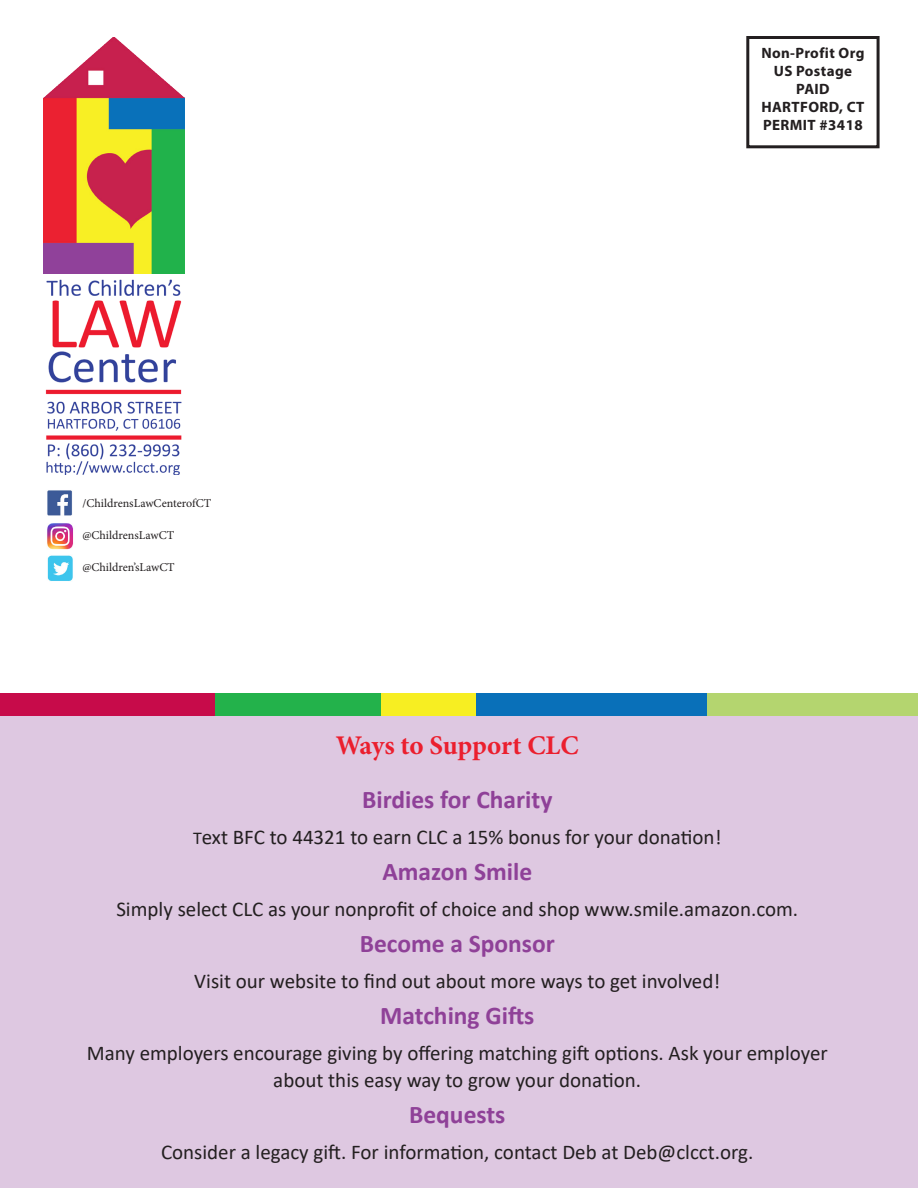
<style>
.page{position:relative;width:918px;height:1188px;background:#fff}
.page>*{position:absolute;margin:0;border:0;box-sizing:border-box;transform-origin:0 0}
.TOC_Head{font:700 27px "Minion Pro";letter-spacing:-.005em;color:#eb1f2e}
.TOC_Head-2{font:700 25.5px "Calibri";color:#8f4198}
.TOC_Head-3{font:21px/27px "Calibri";color:#231f20;text-align:center}
.TOC_Head-4{font:700 15px "Myriad Pro";letter-spacing:.025em;color:#231f20}
.t1{font:12px "Minion Pro";color:#231f20}
.s1{font-size:18px}
</style>
<div class="page">
<div style="left:0;top:716px;width:918px;height:472px;background:#dec8e1"></div>
<div style="left:0;top:694px;width:366px;height:22px;background:#c70b4a"></div>
<div style="left:216px;top:694px;width:216px;height:22px;background:#23b24b"></div>
<div style="left:381px;top:694px;width:95px;height:22px;background:#f7ee22"></div>
<div style="left:596px;top:694px;width:322px;height:22px;background:#b4d56f"></div>
<div style="left:476px;top:694px;width:231px;height:22px;background:#0970b9"></div>
<div style="left:746px;top:36px;width:134px;height:112px;border:3px solid #231f20"></div>
<img style="left:45px;top:279px;width:137px;height:195px">
<img style="left:47px;top:490px;width:26px;height:91px">
<img style="left:44px;top:38px;width:141px;height:235px">
<p class="t1" style="left:82px;top:495px;width:130px">/ChildrensLawCenterofCT</p>
<p class="t1" style="left:82px;top:527px;width:93px">@ChildrensLawCT</p>
<p class="t1" style="left:82px;top:559px;width:94px">@Children’sLawCT</p>
<p class="TOC_Head-4" style="left:761px;top:43px;width:105px">Non-Profit Org</p>
<p class="TOC_Head-4" style="left:774px;top:61px;width:80px">US Postage</p>
<p class="TOC_Head-4" style="left:796px;top:79px;width:35px">PAID</p>
<p class="TOC_Head-4" style="left:761px;top:97px;width:105px">HARTFORD, CT</p>
<p class="TOC_Head-4" style="left:763px;top:115px;width:101px">PERMIT #3418</p>
<p class="TOC_Head" style="left:336px;top:726px;width:244px">Ways to Support CLC</p>
<p class="TOC_Head-2" style="left:362px;top:781px;width:192px">Birdies for Charity</p>
<p class="TOC_Head-3" style="left:193px;top:823px;width:530px"><span class="s1">T</span>ext BFC to 44321 to earn CLC a 15% bonus for your donation!</p>
<p class="TOC_Head-2" style="left:382px;top:853px;width:151px">Amazon Smile</p>
<p class="TOC_Head-3" style="left:116px;top:895px;width:683px">Simply select CLC as your nonprofit of choice and shop www.smile.amazon.com.</p>
<p class="TOC_Head-2" style="left:360px;top:925px;width:197px">Become a Sponsor</p>
<p class="TOC_Head-3" style="left:194px;top:967px;width:528px">Visit our website to find out about more ways to get involved!</p>
<p class="TOC_Head-2" style="left:380px;top:997px;width:156px">Matching Gifts</p>
<p class="TOC_Head-3" style="left:87px;top:1039px;width:743px">Many employers encourage giving by offering matching gift options. Ask your employer about this easy way to grow your donation.</p>
<p class="TOC_Head-2" style="left:409px;top:1096px;width:98px">Bequests</p>
<p class="TOC_Head-3" style="left:161px;top:1138px;width:594px">Consider a legacy gift. For information, contact Deb at Deb@clcct.org.</p>
</div>
